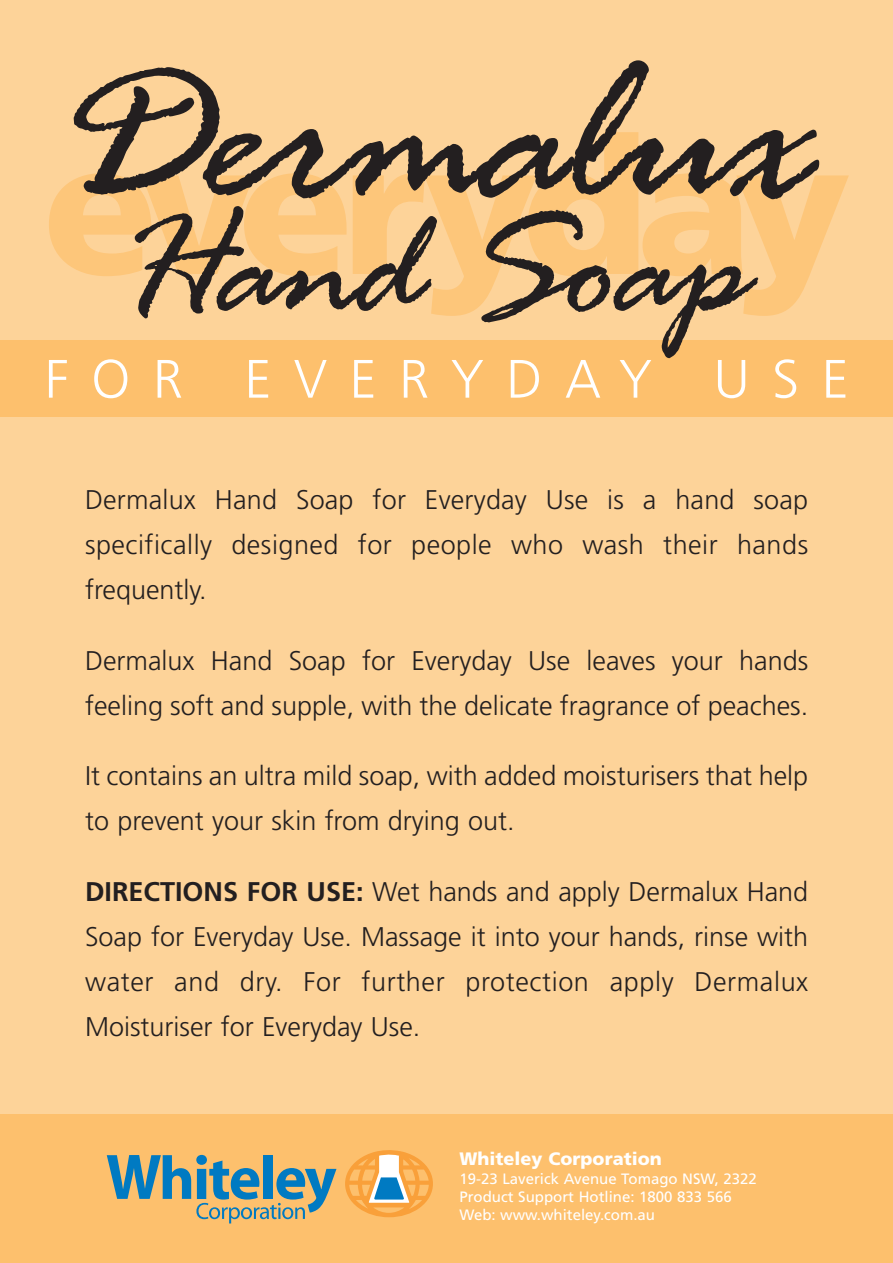
<style>
.page{position:relative;width:893px;height:1263px;background:#fff}
.page>*{position:absolute;margin:0;border:0;box-sizing:border-box;transform-origin:0 0}
.t1{font:900 189px "Frutiger";letter-spacing:-.085em;color:#fdc67a}
.t2{font:300 54px "Frutiger";letter-spacing:.415em;color:#fff}
.t3{font:300 27px/45px "Frutiger";color:#231f20;text-align:justify}
.t4{font:900 18px "Frutiger";color:#fff}
.t5{font:15px/18px "Frutiger";color:#fff}
.s1{font-weight:700}
</style>
<div class="page">
<div style="left:0;top:0;width:892px;height:1263px;background:#fdd399"></div>
<div style="left:0;top:341px;width:892px;height:76px;background:#fdc06d"></div>
<div style="left:0;top:1114px;width:892px;height:149px;background:#fdc06d"></div>
<svg style="left:135px;top:206px;width:302px;height:112px"></svg>
<svg style="left:481px;top:210px;width:277px;height:148px"></svg>
<svg style="left:74px;top:60px;width:745px;height:139px"></svg>
<svg style="left:107px;top:1155px;width:229px;height:69px"></svg>
<svg style="left:345px;top:1150px;width:88px;height:67px"></svg>
<h1 class="t1" style="left:43px;top:132px;width:808px">everyday</h1>
<h2 class="t2" style="left:45px;top:357px;width:805px">FOR EVERYDAY USE</h2>
<p class="t3" style="left:85px;top:479px;width:724px">Dermalux Hand Soap for Everyday Use is a hand soap specifically designed for people who wash their hands frequently.</p>
<p class="t3" style="left:85px;top:640px;width:724px">Dermalux Hand Soap for Everyday Use leaves your hands feeling soft and supple, with the delicate fragrance of peaches.</p>
<p class="t3" style="left:85px;top:756px;width:724px">It contains an ultra mild soap, with added moisturisers that help to prevent your skin from drying out.</p>
<p class="t3" style="left:85px;top:871px;width:724px"><span class="s1">DIRECTIONS FOR USE:</span> Wet hands and apply Dermalux Hand Soap for Everyday Use. Massage it into your hands, rinse with water and dry. For further protection apply Dermalux Moisturiser for Everyday Use.</p>
<p class="t4" style="left:459px;top:1151px;width:204px">Whiteley Corporation</p>
<p class="t5" style="left:459px;top:1171px;width:299px">19-23 Laverick Avenue Tomago NSW, 2322<br>Product Support Hotline: 1800 833 566<br>Web: www.whiteley.com.au</p>
</div>
